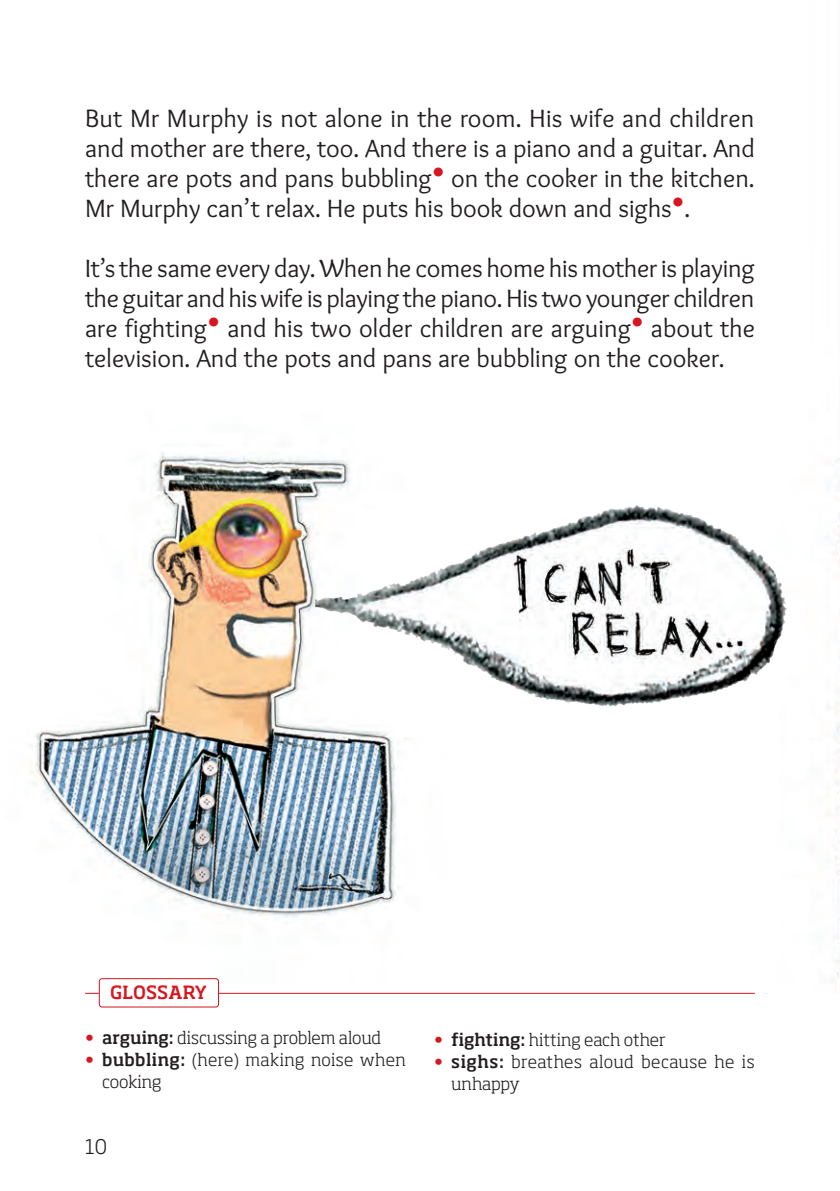
<style>
.page{position:relative;width:840px;height:1191px;background:#fff}
.page>*{position:absolute;margin:0;border:0;box-sizing:border-box;transform-origin:0 0}
.t1{font:26px/30px "Overlock";color:#231f20;text-align:justify}
.t2{font:300 20px "Soho Std";color:#231f20}
.t3{font:500 18px "Soho Std";letter-spacing:.005em;color:#d7171f}
.t4{font:300 17px/22px "Soho Std";color:#231f20}
.s1{font-weight:500;color:#d7171f}
.s2{font-weight:500}
</style>
<div class="page">
<img style="left:30px;top:452px;width:809px;height:541px">
<img style="left:273px;top:500px;width:525px;height:223px">
<hr style="left:85px;top:992px;width:669px;height:1px;background:#d7171f">
<div style="left:99px;top:978px;width:119px;height:29px;background:#fff;border-radius:3px"></div>
<div style="left:99px;top:978px;width:120px;height:29px;border:1px solid #d7171f;border-radius:3px"></div>
<p class="t1" style="left:85px;top:104px;width:670px">But Mr Murphy is not alone in the room. His wife and children and mother are there, too. And there is a piano and a guitar. And there are pots and pans bubbling<sup>•</sup> on the cooker in the kitchen.<br>Mr Murphy can’t relax. He puts his book down and sighs<sup>•</sup>.</p>
<p class="t1" style="left:85px;top:254px;width:671px">It’s the same every day. When he comes home his mother is playing the guitar and his wife is playing the piano. His two younger children are fighting<sup>•</sup> and his two older children are arguing<sup>•</sup> about the television. And the pots and pans are bubbling on the cooker.</p>
<p class="t3" style="left:110px;top:981px;width:98px">GLOSSARY</p>
<p class="t4" style="left:85px;top:1026px;width:297px"><span class="s1">•</span> <span class="s2">arguing:</span> discussing a problem aloud</p>
<p class="t4" style="left:102px;top:1048px;width:305px;text-indent:-17px"><span class="s1">•</span> <span class="s2">bubbling:</span> (here) making noise when cooking</p>
<p class="t2" style="left:85px;top:1134px;width:24px">10</p>
<p class="t4" style="left:434px;top:1028px;width:233px"><span class="s1">•</span> <span class="s2">fighting:</span> hitting each other</p>
<p class="t4" style="left:451px;top:1050px;width:305px;text-indent:-17px"><span class="s1">•</span> <span class="s2">sighs:</span> breathes aloud because he is unhappy</p>
</div>
